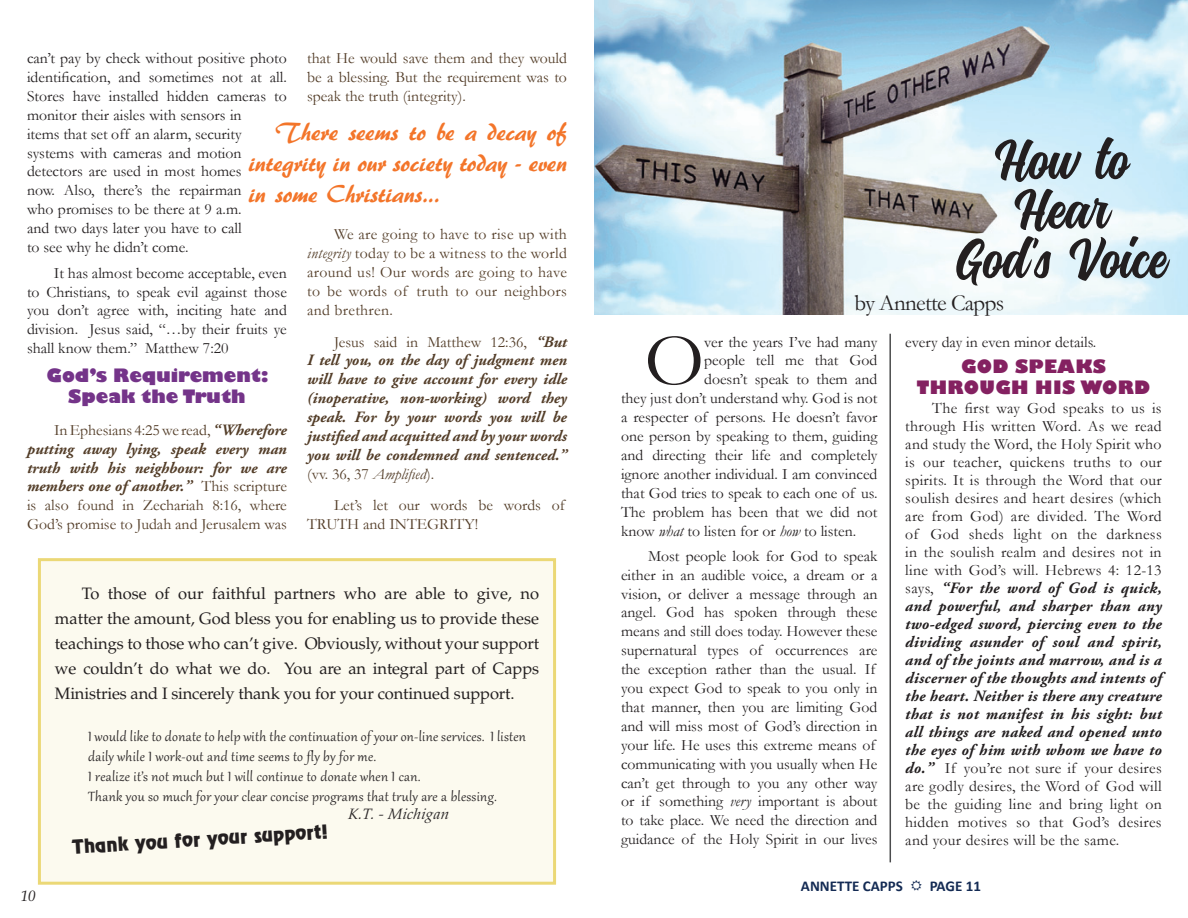
<style>
.page{position:relative;width:1188px;height:918px;background:#fff}
.page>*{position:absolute;margin:0;border:0;box-sizing:border-box;transform-origin:0 0}
.t1{font:76.35px "Garamond";color:#231f20}
.t2{font:55.5px/49.5px "Montana Typeface";color:#231f20;text-align:center}
.t3{font:25.5px/30.6px "ARBERKLEY";letter-spacing:-.01em;color:#f3752a;text-align:justify}
.t4{font:22.95px "Garamond";letter-spacing:-.03em;color:#231f20}
.t5{font:19.5px "ST On Stage";color:#231f20}
.t6{font:800 18px/21.6px "Gill Sans";color:#743489;text-align:center}
.t7{font:800 18px/21px "Gill Sans";letter-spacing:.02em;color:#842161;text-align:center}
.t8{font:16.5px/25.2px "Palatino LT Std";letter-spacing:-.01em;color:#231f20;text-align:justify}
.t9{font:16.5px/19.8px "Gabriola";letter-spacing:.02em;color:#231f20}
.t10{font:15.75px/18.9px "Garamond";color:#231f20;text-align:justify}
.t11{font:15.75px/18.9px "Garamond";color:#533d28}
.t12{font:italic 700 15.75px/18px "Adobe Garamond Pro";letter-spacing:.02em;color:#231f20;text-align:justify}
.t13{font:italic 700 15.75px/18.9px "Adobe Garamond Pro";color:#533d28;text-align:justify}
.t14{font:700 15px "Calibri";color:#142b54}
.t15{font:italic 15px "Palatino LT Std";color:#231f20}
.s1{font-family:"Adobe Garamond Pro";font-weight:700;font-style:italic}
.s2{font-family:"Garamond";font-weight:400;font-style:normal}
.s3{font-style:italic}
</style>
<div class="page">
<img style="left:594px;top:0;width:594px;height:314px">
<div style="left:39px;top:560px;width:516px;height:323px;background:#fcfaef"></div>
<div style="left:38px;top:558px;width:518px;height:327px;border:3px solid #ebd772"></div>
<hr style="left:889px;top:334px;width:2px;height:528px;background:#4b4c4d">
<p class="t10" style="left:27px;top:48px;width:261px;text-align:left">can’t pay by check without positive photo identification, and sometimes not at all.<br>Stores have installed hidden cameras to monitor their aisles with sensors in<br>items that set off an alarm, security systems with cameras and motion detectors are used in most homes<br>now. Also, there’s the repairman<br>who promises to be there at 9 a.m.<br>and two days later you have to call<br>to see why he didn’t come.</p>
<p class="t10" style="left:27px;top:263px;width:261px;text-indent:27px">It has almost become acceptable, even to Christians, to speak evil against those you don’t agree with, inciting hate and division. Jesus said, “…by their fruits ye shall know them.” Matthew 7:20</p>
<p class="t6" style="left:47px;top:365px;width:223px">God’s Requirement:<br>Speak the Truth</p>
<p class="t11" style="left:54px;top:420px;width:234px">In Ephesians 4:25 we read, <span class="s1">“Wherefore</span></p>
<p class="t13" style="left:27px;top:439px;width:261px">putting away lying, speak every man truth with his neighbour: for we are members one of another.” <span class="s2">This scripture</span></p>
<p class="t11" style="left:27px;top:496px;width:261px">is also found in Zechariah 8:16, where<br>God’s promise to Judah and Jerusalem was</p>
<p class="t11" style="left:307px;top:48px;width:261px;text-align:justify">that He would save them and they would be a blessing. But the requirement was to speak the truth (integrity).</p>
<h3 class="t3" style="left:248px;top:117px;width:320px;text-indent:27px">There seems to be a decay of integrity in our society today - even in some Christians...</h3>
<p class="t11" style="left:307px;top:225px;width:261px;text-align:justify;text-indent:27px">We are going to have to rise up with <span class="s3">integrity</span> today to be a witness to the world around us! Our words are going to have to be words of truth to our neighbors and brethren.</p>
<p class="t11" style="left:334px;top:332px;width:234px">Jesus said in Matthew 12:36, <span class="s1">“But</span></p>
<p class="t13" style="left:307px;top:351px;width:261px">I tell you, on the day of judgment men will have to give account for every idle (inoperative, non-working) word they speak. For by your words you will be justified and acquitted and by your words you will be condemned and sentenced.”</p>
<p class="t11" style="left:334px;top:458px;width:232px;line-height:31.5px;text-indent:-27px">(vv. 36, 37 <span class="s3">Amplified</span>).<br>Let’s let our words be words of</p>
<p class="t11" style="left:307px;top:514px;width:172px">TRUTH and INTEGRITY!</p>
<p class="t8" style="left:55px;top:581px;width:486px;text-indent:27px">To those of our faithful partners who are able to give, no matter the amount, God bless you for enabling us to provide these teachings to those who can’t give. Obviously, without your support we couldn’t do what we do. You are an integral part of Capps Ministries and I sincerely thank you for your continued support.</p>
<p class="t15" style="left:21px;top:887px;width:16px">10</p>
<p class="t9" style="left:88px;top:726px;width:439px">I would like to donate to help with the continuation of your on-line services. I listen daily while I work-out and time seems to fly by for me.<br>I realize it’s not much but I will continue to donate when I can.<br>Thank you so much for your clear concise programs that truly are a blessing.</p>
<p class="t15" style="left:348px;top:805px;width:104px">K.T. - Michigan</p>
<p class="t5" style="left:71px;top:834px;width:258px;rotate:-3deg">Thank you for your support!</p>
<h2 class="t2" style="left:957px;top:137px;width:212px">How to<br>Hear<br>God’s Voice</h2>
<h3 class="t4" style="left:855px;top:288px;width:151px">by Annette Capps</h3>
<h1 class="t1" style="left:644px;top:309px;width:61px">O</h1>
<p class="t10" style="left:704px;top:332px;width:175px">ver the years I’ve had many</p>
<p class="t10" style="left:704px;top:351px;width:175px">people tell me that God</p>
<p class="t10" style="left:704px;top:370px;width:175px">doesn’t speak to them and</p>
<p class="t10" style="left:621px;top:388px;width:258px">they just don’t understand why. God is not</p>
<p class="t10" style="left:621px;top:407px;width:258px">a respecter of persons. He doesn’t favor</p>
<p class="t10" style="left:621px;top:426px;width:258px">one person by speaking to them, guiding</p>
<p class="t10" style="left:621px;top:445px;width:258px">and directing their life and completely</p>
<p class="t10" style="left:621px;top:464px;width:258px">ignore another individual. I am convinced</p>
<p class="t10" style="left:621px;top:483px;width:258px">that God tries to speak to each one of us.</p>
<p class="t10" style="left:621px;top:502px;width:258px">The problem has been that we did not</p>
<p class="t10" style="left:621px;top:521px;width:237px">know <span class="s3">what</span> to listen for or <span class="s3">how</span> to listen.</p>
<p class="t10" style="left:621px;top:546px;width:258px;text-align:left;text-indent:27px">Most people look for God to speak either in an audible voice, a dream or a vision, or deliver a message through an angel. God has spoken through these means and still does today. However these supernatural types of occurrences are the exception rather than the usual. If you expect God to speak to you only in that manner, then you are limiting God and will miss most of God’s direction in your life. He uses this extreme means of communicating with you usually when He can’t get through to you any other way or if something <span class="s3">very</span> important is about to take place. We need the direction and guidance of the Holy Spirit in our lives</p>
<p class="t10" style="left:905px;top:332px;width:192px">every day in even minor details.</p>
<p class="t7" style="left:917px;top:357px;width:235px">GOD SPEAKS<br>THROUGH HIS WORD</p>
<p class="t10" style="left:905px;top:399px;width:258px;line-height:18px;text-indent:27px">The first way God speaks to us is through His written Word. As we read and study the Word, the Holy Spirit who is our teacher, quickens truths to our spirits. It is through the Word that our soulish desires and heart desires (which are from God) are divided. The Word of God sheds light on the darkness in the soulish realm and desires not in line with God’s will. Hebrews 4: 12-13</p>
<p class="t12" style="left:905px;top:580px;width:258px"><span class="s2">says,</span> “For the word of God is quick, and powerful, and sharper than any two-edged sword, piercing even to the dividing asunder of soul and spirit, and of the joints and marrow, and is a discerner of the thoughts and intents of the heart. Neither is there any creature that is not manifest in his sight: but all things are naked and opened unto the eyes of him with whom we have to</p>
<p class="t10" style="left:905px;top:759px;width:258px;line-height:18px"><span class="s1">do.”</span> If you’re not sure if your desires are godly desires, the Word of God will be the guiding line and bring light on hidden motives so that God’s desires and your desires will be the same.</p>
<p class="t14" style="left:801px;top:875px;width:103px">ANNETTE CAPPS</p>
<p class="t14" style="left:930px;top:875px;width:53px">PAGE 11</p>
</div>
